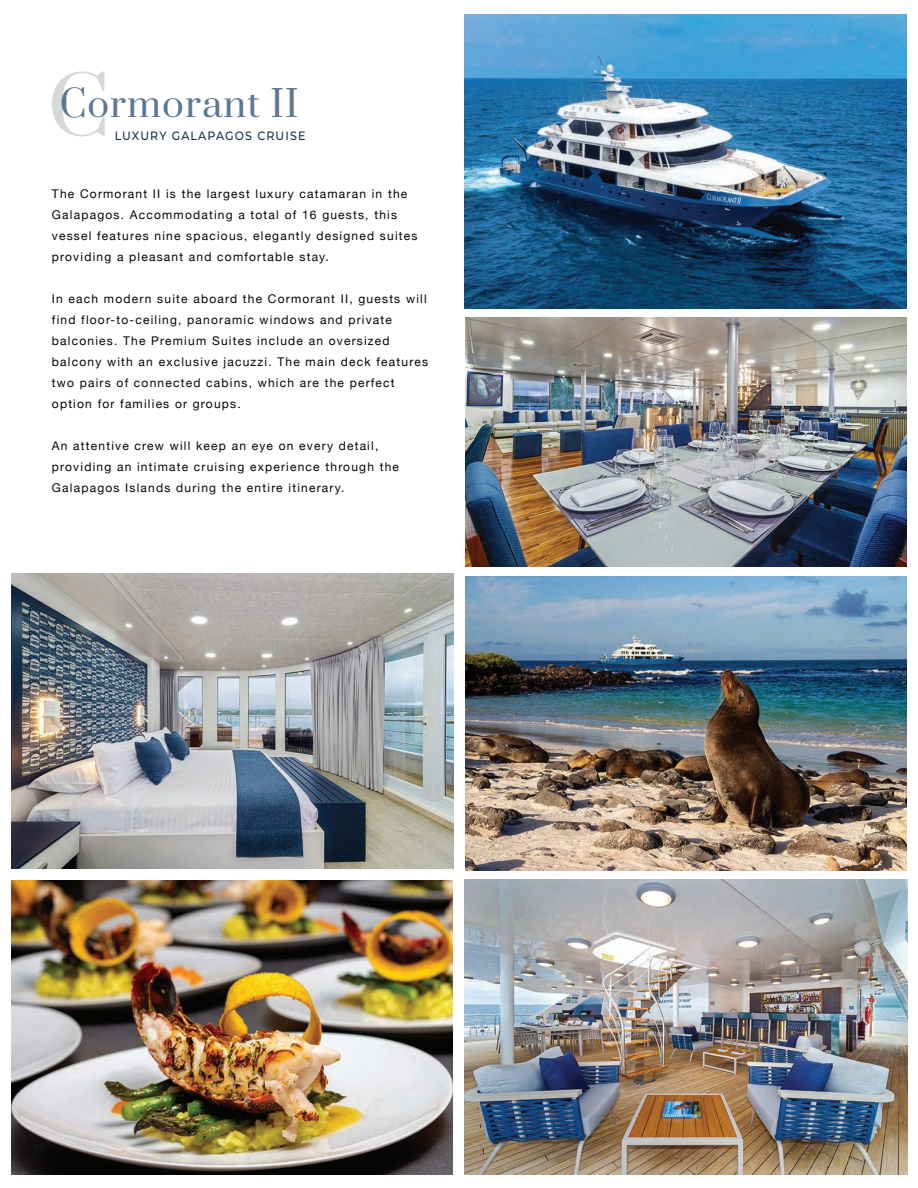
<style>
.page{position:relative;width:918px;height:1188px;background:#fff}
.page>*{position:absolute;margin:0;border:0;box-sizing:border-box;transform-origin:0 0}
.t1{font:36px "Prata";letter-spacing:.03em;color:#5d7794}
.t2{font:500 12.15px "Montserrat";letter-spacing:.1em;color:#132c51;scale:.92 1}
.t3{font:12px/21px "Helvetica Neue";letter-spacing:.1em;color:#050504}
.s1{font-size:77.4px;color:#d8d8d8}
</style>
<div class="page">
<img style="left:465px;top:14px;width:442px;height:295px">
<img style="left:11px;top:573px;width:443px;height:295px">
<img style="left:465px;top:880px;width:443px;height:295px">
<img style="left:11px;top:880px;width:442px;height:295px">
<img style="left:466px;top:576px;width:441px;height:294px">
<img style="left:466px;top:317px;width:441px;height:250px">
<h1 class="t1" style="left:47px;top:73px;width:253px"><span class="s1">C</span>Cormorant II</h1>
<p class="t2" style="left:115px;top:127px;width:209px">LUXURY GALAPAGOS CRUISE</p>
<p class="t3" style="left:52px;top:184px;width:367px">The Cormorant II is the largest luxury catamaran in the Galapagos. Accommodating a total of 16 guests, this vessel features nine spacious, elegantly designed suites providing a pleasant and comfortable stay.</p>
<p class="t3" style="left:52px;top:289px;width:378px">In each modern suite aboard the Cormorant II, guests will find floor-to-ceiling, panoramic windows and private balconies. The Premium Suites include an oversized balcony with an exclusive jacuzzi. The main deck features two pairs of connected cabins, which are the perfect option for families or groups.</p>
<p class="t3" style="left:52px;top:436px;width:349px">An attentive crew will keep an eye on every detail, providing an intimate cruising experience through the<br>Galapagos Islands during the entire itinerary.</p>
</div>
